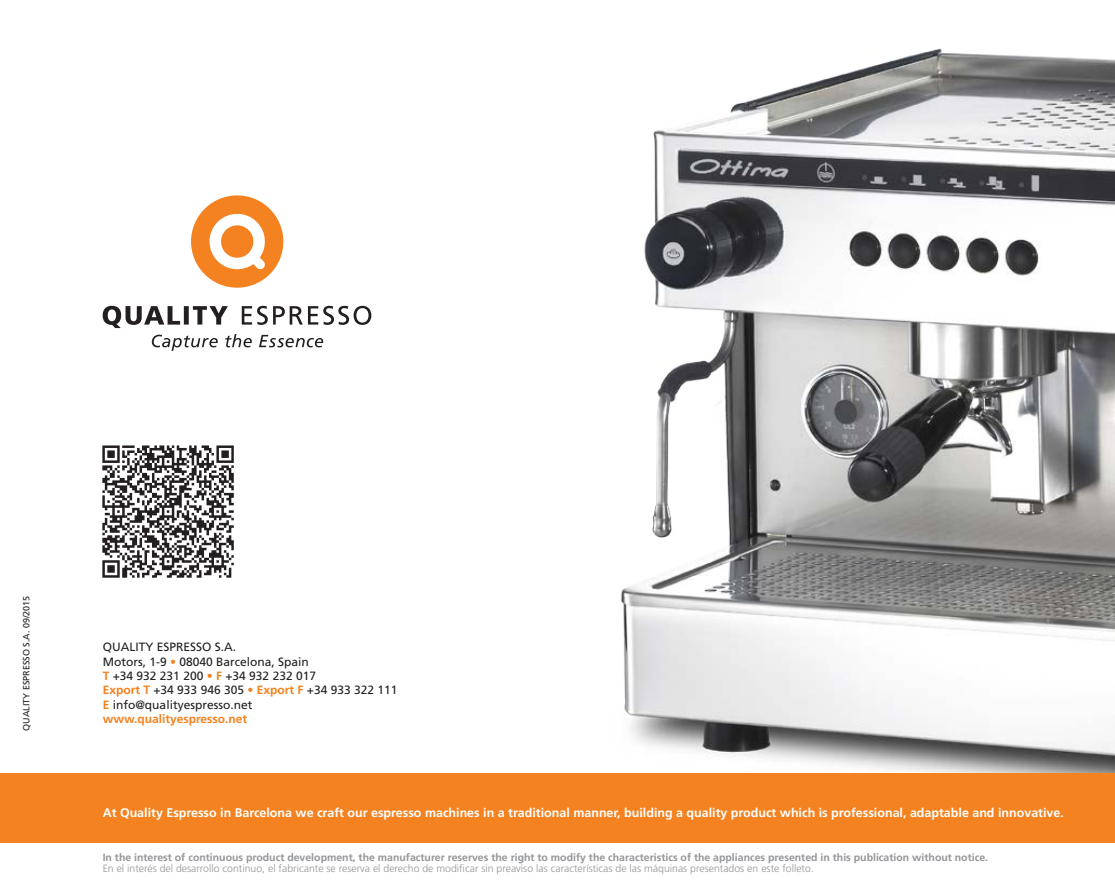
<style>
.page{position:relative;width:1115px;height:885px;background:#fff}
.page>*{position:absolute;margin:0;border:0;box-sizing:border-box;transform-origin:0 0}
.t1{font:700 12.45px "Frutiger LT Std";color:#fff}
.t2{font:12px "Frutiger LT Std";color:#231f20}
.t3{font:700 12px "Frutiger LT Std";color:#f58220}
.t4{font:700 10.5px "Frutiger LT Std";color:#939598}
.t5{font:300 10.5px "Frutiger LT Std";color:#939598}
.t6{font:9px "Frutiger LT Std";color:#231f20}
.s1{color:#f58220}
.s2{font-weight:700;color:#f58220}
</style>
<div class="page">
<img style="left:574px;top:48px;width:540px;height:795px">
<div style="left:0;top:773px;width:1114px;height:69px;background:#f58220"></div>
<img style="left:102px;top:445px;width:132px;height:133px">
<div style="left:191px;top:195px;width:92px;height:92px;background:#f58220;border-radius:50%"></div>
<svg style="left:209px;top:213px;width:56px;height:57px"></svg>
<svg style="left:103px;top:306px;width:268px;height:22px"></svg>
<svg style="left:152px;top:334px;width:171px;height:17px"></svg>
<p class="t6" style="left:21px;top:730px;width:137px;rotate:-90deg">QUALITY ESPRESSO S.A. 09/2015</p>
<p class="t2" style="left:103px;top:639px;width:135px">QUALITY ESPRESSO S.A.</p>
<p class="t2" style="left:103px;top:654px;width:208px">Motors, 1-9 <span class="s1">•</span> 08040 Barcelona, Spain</p>
<p class="t2" style="left:103px;top:668px;width:215px"><span class="s2">T</span> +34 932 231 200 <span class="s1">•</span> <span class="s2">F</span> +34 932 232 017</p>
<p class="t2" style="left:103px;top:683px;width:296px"><span class="s2">Export T</span> +34 933 946 305 <span class="s2">• Export F</span> +34 933 322 111</p>
<p class="t2" style="left:103px;top:697px;width:151px"><span class="s2">E</span> info@qualityespresso.net</p>
<p class="t3" style="left:103px;top:711px;width:146px">www.qualityespresso.net</p>
<p class="t1" style="left:103px;top:805px;width:962px">At Quality Espresso in Barcelona we craft our espresso machines in a traditional manner, building a quality product which is professional, adaptable and innovative.</p>
<p class="t4" style="left:103px;top:851px;width:886px">In the interest of continuous product development, the manufacturer reserves the right to modify the characteristics of the appliances presented in this publication without notice.</p>
<p class="t5" style="left:103px;top:862px;width:712px">En el interés del desarrollo continuo, el fabricante se reserva el derecho de modificar sin preaviso las características de las máquinas presentados en este folleto.</p>
</div>
